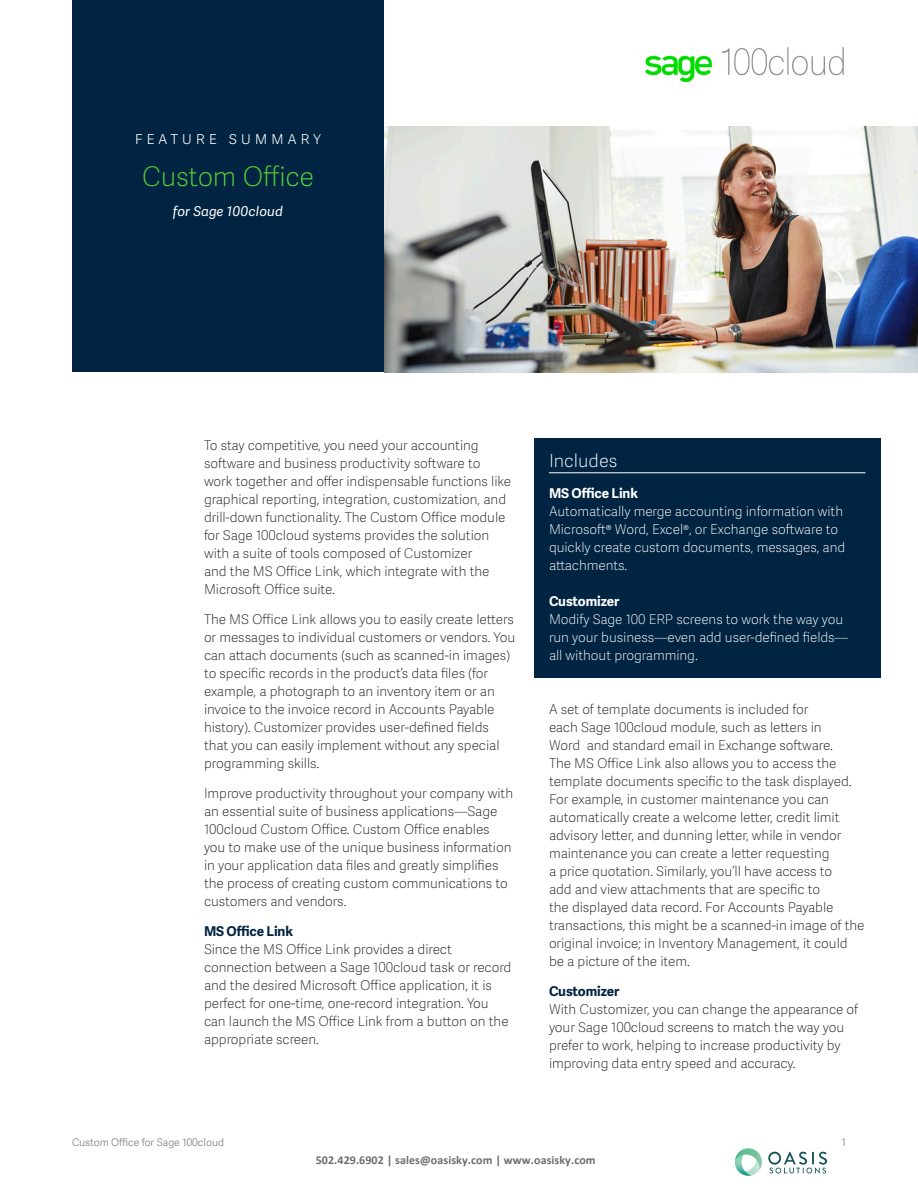
<style>
.page{position:relative;width:918px;height:1188px;background:#fff}
.page>*{position:absolute;margin:0;border:0;box-sizing:border-box;transform-origin:0 0}
.Boxed_Header__Short{font:27px "Adelle Sans SAGE Th";letter-spacing:-.01em;color:#54d335}
.Boxed_Title___Short{font:18px "Adelle Sans SAGE Th";letter-spacing:.2em;color:#fff}
.Intro_SubHead_2{font:18px "Adelle Sans SAGE Th";color:#fff}
.Body_Copy{font:13.5px/18px "Adelle Sans SAGE Th";letter-spacing:-.005em;color:#231f20}
.Body_Bold_SubHead{font:13.5px/18px "Adelle Sans SAGE Th";letter-spacing:-.005em;color:#fff}
.Body_Bold_SubHead-2{font:700 13.5px "Adelle Sans SAGE";letter-spacing:-.005em;color:#002442}
.Body_Bold_SubHead-3{font:700 13.5px "Adelle Sans SAGE";letter-spacing:-.005em;color:#fff}
.Boxed_Descriptor___S{font:italic 13.5px "Adelle Sans SAGE";letter-spacing:.01em;color:#fff}
.t1{font:700 12px "Calibri";letter-spacing:.005em;color:#6d6c72}
.t2{font:10.5px "Adelle Sans SAGE Lt";letter-spacing:-.005em;color:#787d83}
</style>
<div class="page">
<img style="left:645px;top:47px;width:199px;height:36px">
<div style="left:72px;top:0;width:312px;height:372px;background:#002442"></div>
<div style="left:534px;top:438px;width:346px;height:240px;background:#002442"></div>
<hr style="left:549px;top:473px;width:317px;height:1px;background:#fff">
<img style="left:384px;top:126px;width:534px;height:246px">
<img style="left:734px;top:1148px;width:93px;height:28px">
<p class="Boxed_Title___Short" style="left:135px;top:125px;width:188px">Feature Summary</p>
<p class="Boxed_Header__Short" style="left:142px;top:157px;width:174px">Custom Office</p>
<p class="Boxed_Descriptor___S" style="left:173px;top:202px;width:112px">for Sage 100cloud</p>
<p class="Body_Copy" style="left:204px;top:436px;width:309px">To stay competitive, you need your accounting software and business productivity software to work together and offer indispensable functions like graphical reporting, integration, customization, and drill-down functionality. The Custom Office module for Sage 100cloud systems provides the solution with a suite of tools composed of Customizer<br>and the MS Office Link, which integrate with the Microsoft Office suite.</p>
<p class="Body_Copy" style="left:204px;top:610px;width:313px">The MS Office Link allows you to easily create letters or messages to individual customers or vendors. You can attach documents (such as scanned-in images) to specific records in the product’s data files (for example, a photograph to an inventory item or an invoice to the invoice record in Accounts Payable history). Customizer provides user-defined fields that you can easily implement without any special programming skills.</p>
<p class="Body_Copy" style="left:204px;top:784px;width:311px">Improve productivity throughout your company with an essential suite of business applications—Sage 100cloud Custom Office. Custom Office enables you to make use of the unique business information in your application data files and greatly simplifies the process of creating custom communications to customers and vendors.</p>
<p class="Body_Bold_SubHead-2" style="left:204px;top:921px;width:90px">MS Office Link</p>
<p class="Body_Copy" style="left:204px;top:940px;width:309px">Since the MS Office Link provides a direct connection between a Sage 100cloud task or record and the desired Microsoft Office application, it is perfect for one-time, one-record integration. You can launch the MS Office Link from a button on the appropriate screen.</p>
<p class="Intro_SubHead_2" style="left:549px;top:447px;width:70px">Includes</p>
<p class="Body_Bold_SubHead-3" style="left:549px;top:483px;width:90px">MS Office Link</p>
<p class="Body_Bold_SubHead" style="left:549px;top:502px;width:298px">Automatically merge accounting information with Microsoft® Word, Excel®, or Exchange software to quickly create custom documents, messages, and attachments.</p>
<p class="Body_Bold_SubHead-3" style="left:549px;top:591px;width:72px">Customizer</p>
<p class="Body_Bold_SubHead" style="left:549px;top:610px;width:301px">Modify Sage 100 ERP screens to work the way you run your business—even add user-defined fields—</p>
<p class="Body_Bold_SubHead" style="left:549px;top:646px;width:150px">all without programming.</p>
<p class="Body_Copy" style="left:549px;top:700px;width:317px">A set of template documents is included for<br>each Sage 100cloud module, such as letters in<br>Word and standard email in Exchange software.<br>The MS Office Link also allows you to access the template documents specific to the task displayed.<br>For example, in customer maintenance you can automatically create a welcome letter, credit limit advisory letter, and dunning letter, while in vendor maintenance you can create a letter requesting<br>a price quotation. Similarly, you’ll have access to<br>add and view attachments that are specific to<br>the displayed data record. For Accounts Payable transactions, this might be a scanned-in image of the original invoice; in Inventory Management, it could be a picture of the item.</p>
<p class="Body_Bold_SubHead-2" style="left:549px;top:981px;width:72px">Customizer</p>
<p class="Body_Copy" style="left:549px;top:1000px;width:311px">With Customizer, you can change the appearance of your Sage 100cloud screens to match the way you prefer to work, helping to increase productivity by improving data entry speed and accuracy.</p>
<p class="t2" style="left:72px;top:1135px;width:154px">Custom Office for Sage 100cloud</p>
<p class="t2" style="left:842px;top:1135px;width:6px">1</p>
<p class="t1" style="left:316px;top:1151px;width:281px">502.429.6902 | sales@oasisky.com | www.oasisky.com</p>
</div>
